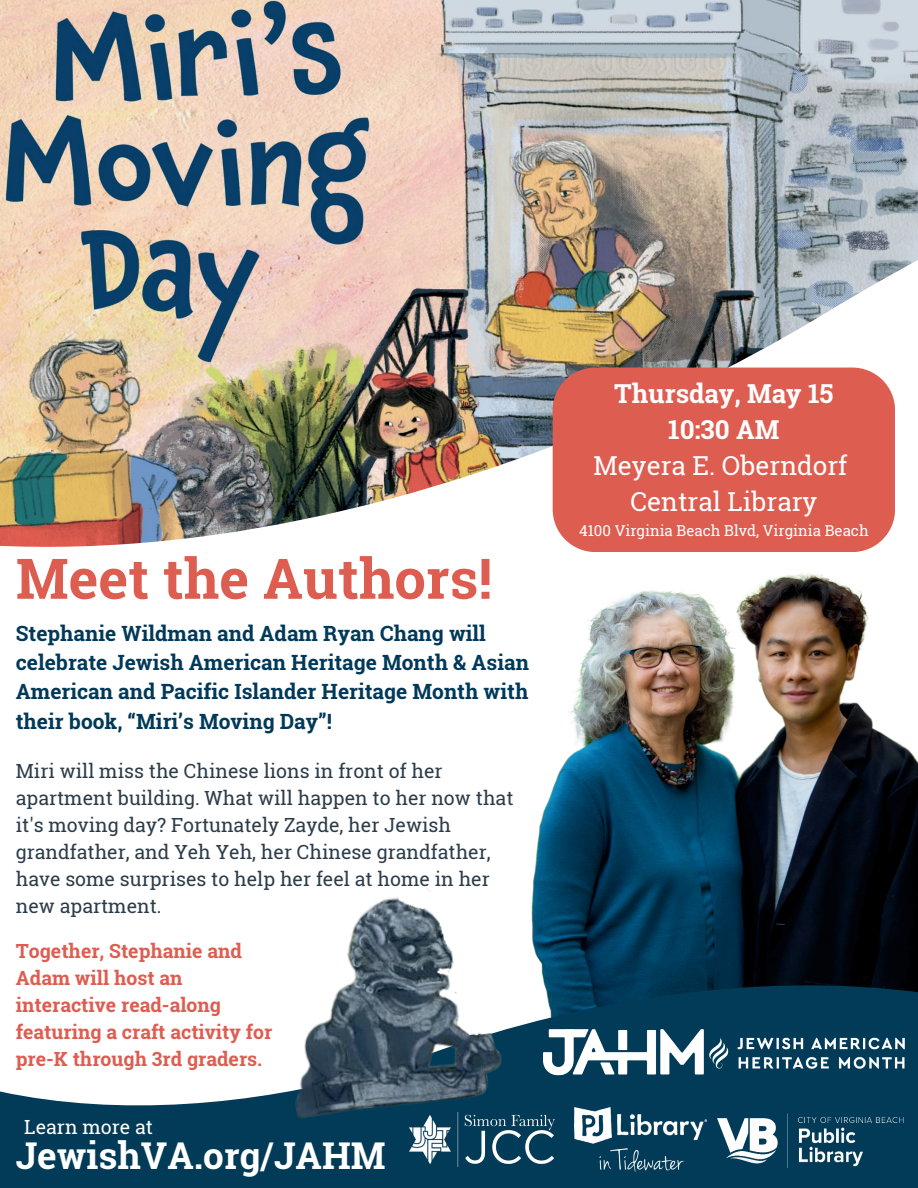
<style>
.page{position:relative;width:918px;height:1188px;background:#fff}
.page>*{position:absolute;margin:0;border:0;box-sizing:border-box;transform-origin:0 0}
.t1{font:700 55.95px "Roboto Slab";color:#de5d51}
.t2{font:700 36.9px "Roboto Slab";color:#fff}
.t3{font:26.1px/36px "Roboto Slab";color:#fff;text-align:center}
.t4{font:700 26.1px/36px "Roboto Slab";color:#fff;text-align:center}
.t5{font:700 21px/29.2px "Roboto Slab";color:#003959}
.t6{font:19.5px/27px "Roboto Slab";color:#2c3c49}
.t7{font:700 19.5px/27px "Roboto Slab";color:#de5d51}
.t8{font:19.5px "Roboto Slab";color:#fff}
.t9{font:15px "Roboto Slab";color:#fff}
</style>
<div class="page">
<img style="left:0;top:8px;width:918px;height:539px">
<img style="left:534px;top:573px;width:384px;height:331px">
<svg style="left:0;top:904px;width:918px;height:284px;fill:#013b58"></svg>
<img style="left:409px;top:1112px;width:145px;height:54px">
<img style="left:575px;top:1107px;width:131px;height:64px">
<div style="left:553px;top:368px;width:342px;height:184px;background:#de5d51"></div>
<img style="left:258px;top:876px;width:285px;height:254px">
<img style="left:717px;top:1111px;width:189px;height:57px">
<img style="left:543px;top:1029px;width:161px;height:53px">
<img style="left:704px;top:1029px;width:200px;height:40px">
<h1 class="t1" style="left:16px;top:540px;width:478px">Meet the Authors!</h1>
<p class="t5" style="left:16px;top:618px;width:515px">Stephanie Wildman and Adam Ryan Chang will celebrate Jewish American Heritage Month &amp; Asian American and Pacific Islander Heritage Month with their book, “Miri’s Moving Day”!</p>
<p class="t6" style="left:16px;top:757px;width:499px">Miri will miss the Chinese lions in front of her apartment building. What will happen to her now that it's moving day? Fortunately Zayde, her Jewish grandfather, and Yeh Yeh, her Chinese grandfather, have some surprises to help her feel at home in her new apartment.</p>
<p class="t7" style="left:16px;top:937px;width:258px">Together, Stephanie and<br>Adam will host an interactive read-along featuring a craft activity for pre-K through 3rd graders.</p>
<p class="t8" style="left:24px;top:1114px;width:130px">Learn more at</p>
<h2 class="t2" style="left:16px;top:1131px;width:371px">JewishVA.org/JAHM</h2>
<h3 class="t4" style="left:614px;top:375px;width:221px">Thursday, May 15<br>10:30 AM</h3>
<h3 class="t3" style="left:594px;top:447px;width:255px">Meyera E. Oberndorf<br>Central Library</h3>
<p class="t9" style="left:579px;top:520px;width:291px">4100 Virginia Beach Blvd, Virginia Beach</p>
</div>
